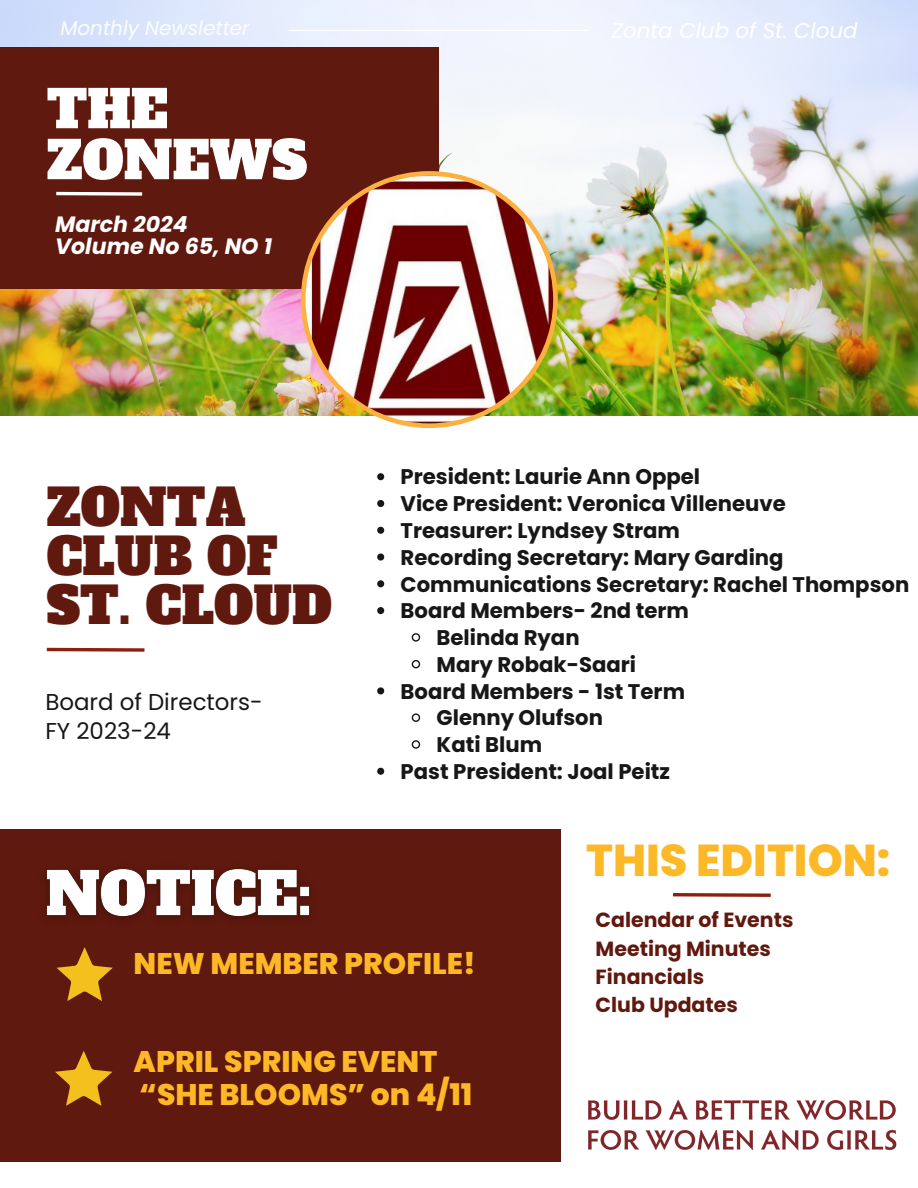
<style>
.page{position:relative;width:918px;height:1188px;background:#fff}
.page>*{position:absolute;margin:0;border:0;box-sizing:border-box;transform-origin:0 0}
.t1{font:51.9px/51px "Alfa Slab One";color:#fff}
.t2{font:49.65px/48.8px "Alfa Slab One";color:#60190e}
.t3{font:800 44.55px "Poppins";color:#fdb827}
.t4{font:800 29.85px/32.7px "Poppins";color:#fdb827}
.t5{font:22.95px "Poppins";color:#171717}
.t6{font:italic 700 22.05px/21.3px "Poppins";color:#fff}
.t7{font:italic 21.45px "Poppins";color:#fff}
.t8{font:700 21.15px "Poppins";color:#171717}
.t9{font:700 20.55px/28.2px "Poppins";color:#60190e}
.t10{font:italic 19.95px "Poppins";color:#fdfdfd}
</style>
<div class="page">
<img style="left:0;top:0;width:918px;height:416px">
<div style="left:0;top:47px;width:439px;height:242px;background:#60190e"></div>
<hr style="left:289px;top:30px;width:299px;height:1px;background:#fff">
<svg style="left:301px;top:171px;width:257px;height:257px"></svg>
<svg style="left:56px;top:191px;width:87px;height:5px"></svg>
<svg style="left:46px;top:647px;width:99px;height:5px"></svg>
<div style="left:0;top:829px;width:561px;height:332px;background:#60190e"></div>
<svg style="left:673px;top:893px;width:98px;height:4px"></svg>
<img style="left:588px;top:1100px;width:309px;height:50px">
<svg style="left:57px;top:947px;width:56px;height:54px"></svg>
<svg style="left:377px;top:473px;width:7px;height:7px"></svg>
<svg style="left:377px;top:500px;width:7px;height:7px"></svg>
<svg style="left:377px;top:527px;width:7px;height:7px"></svg>
<svg style="left:377px;top:554px;width:7px;height:7px"></svg>
<svg style="left:377px;top:580px;width:7px;height:7px"></svg>
<svg style="left:377px;top:607px;width:7px;height:7px"></svg>
<svg style="left:411px;top:633px;width:10px;height:9px"></svg>
<svg style="left:411px;top:659px;width:10px;height:10px"></svg>
<svg style="left:377px;top:687px;width:7px;height:7px"></svg>
<svg style="left:411px;top:713px;width:10px;height:9px"></svg>
<svg style="left:411px;top:740px;width:10px;height:9px"></svg>
<svg style="left:377px;top:768px;width:7px;height:7px"></svg>
<img style="left:46px;top:868px;width:264px;height:52px">
<svg style="left:55px;top:1051px;width:57px;height:55px"></svg>
<h1 class="t10" style="left:60px;top:15px;width:191px">Monthly Newsletter</h1>
<h6 class="t1" style="left:47px;top:85px;width:262px">THE<br>ZONEWS</h6>
<p class="t6" style="left:55px;top:214px;width:219px">March 2024<br>Volume No 65, NO 1</p>
<p class="t7" style="left:611px;top:15px;width:248px">Zonta Club of St. Cloud</p>
<p class="t2" style="left:47px;top:484px;width:287px">ZONTA<br>CLUB OF<br>ST. CLOUD</p>
<p class="t5" style="left:45px;top:686px;width:219px">Board of Directors-</p>
<p class="t5" style="left:45px;top:715px;width:127px">FY 2023-24</p>
<p class="t8" style="left:401px;top:462px;width:301px">President: Laurie Ann Oppel</p>
<p class="t8" style="left:401px;top:489px;width:387px">Vice President: Veronica Villeneuve</p>
<p class="t8" style="left:401px;top:516px;width:281px">Treasurer: Lyndsey Stram</p>
<p class="t8" style="left:401px;top:543px;width:385px">Recording Secretary: Mary Garding</p>
<p class="t8" style="left:401px;top:569px;width:510px">Communications Secretary: Rachel Thompson</p>
<p class="t8" style="left:401px;top:596px;width:290px">Board Members- 2nd term</p>
<p class="t8" style="left:437px;top:623px;width:145px">Belinda Ryan</p>
<p class="t8" style="left:437px;top:650px;width:201px">Mary Robak-Saari</p>
<p class="t8" style="left:401px;top:676px;width:286px">Board Members - 1st Term</p>
<h2 class="t8" style="left:437px;top:703px;width:168px">Glenny Olufson</h2>
<p class="t8" style="left:437px;top:730px;width:107px">Kati Blum</p>
<p class="t8" style="left:401px;top:757px;width:271px">Past President: Joal Peitz</p>
<p class="t4" style="left:134px;top:948px;width:344px">NEW MEMBER PROFILE!</p>
<p class="t4" style="left:134px;top:1045px;width:340px">APRIL SPRING EVENT “SHE BLOOMS” on 4/11</p>
<p class="t3" style="left:586px;top:829px;width:306px">THIS EDITION:</p>
<p class="t9" style="left:596px;top:906px;width:199px">Calendar of Events<br>Meeting Minutes<br>Financials<br>Club Updates</p>
</div>
